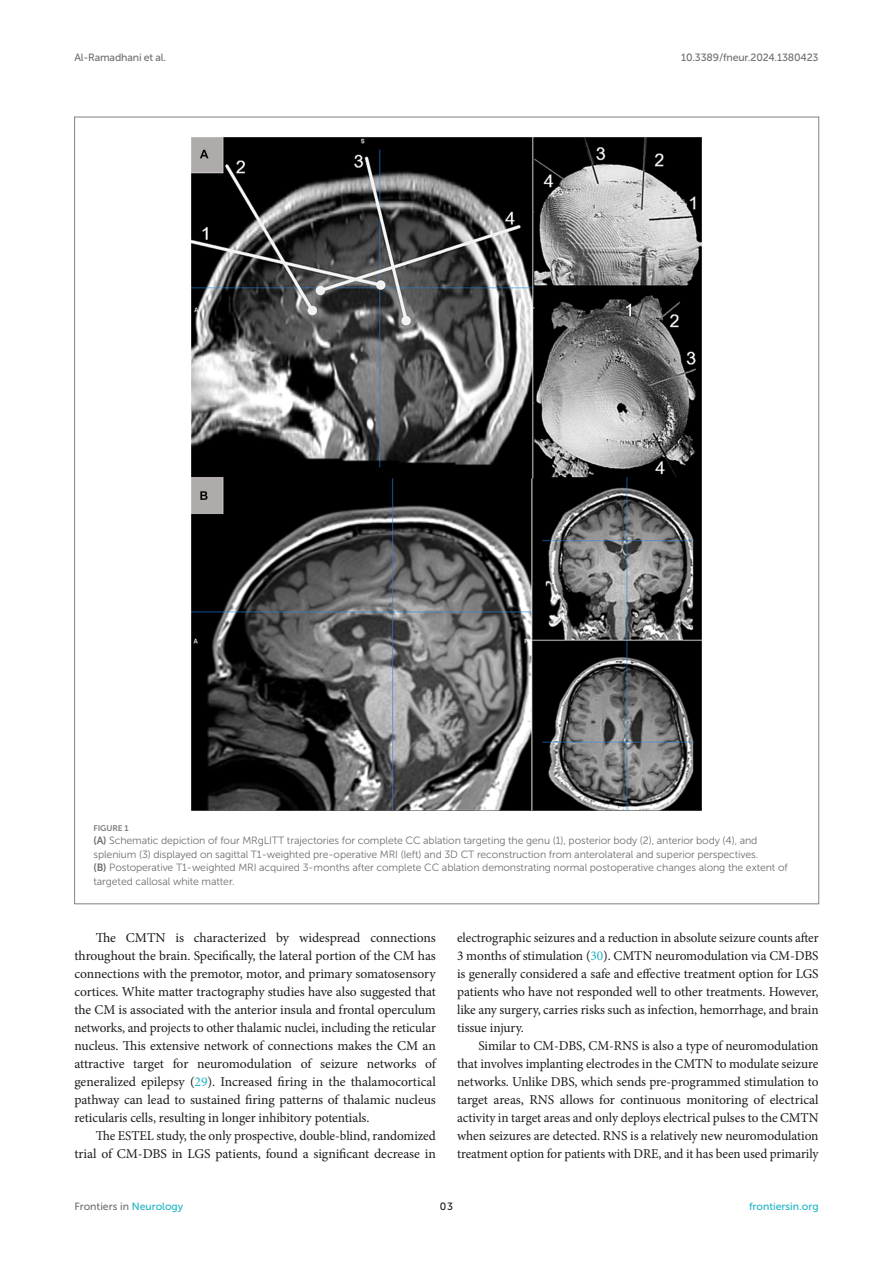
<style>
.page{position:relative;width:893px;height:1263px;background:#fff}
.page>*{position:absolute;margin:0;border:0;box-sizing:border-box;transform-origin:0 0}
.TEXT{font:13.5px/18px "Minion Pro";letter-spacing:-.005em;color:#1b1c1b;text-align:justify}
.FIG_LEG{font:10.5px/13.5px "Museo Sans 300";letter-spacing:-.01em;color:#706f70}
.t1{font:10.5px "Museo Sans 500";letter-spacing:-.015em;color:#706f70}
.t2{font:10.5px "Museo Sans 500";color:#1db5c3}
.t3{font:10.5px "Museo Sans 500";color:#1b1c1b}
.FIG_HD{font:8.25px "Museo Sans 700";letter-spacing:-.01em;color:#7e7f7f}
.s1{font-family:"Museo Sans 700"}
.s2{color:#1db5c3}
</style>
<div class="page">
<img style="left:191px;top:137px;width:511px;height:674px">
<p class="t1" style="left:74px;top:51px;width:93px">Al-Ramadhani et al.</p>
<p class="t1" style="left:681px;top:51px;width:139px">10.3389/fneur.2024.1380423</p>
<p class="FIG_HD" style="left:94px;top:823px;width:37px">FIGURE 1</p>
<p class="FIG_LEG" style="left:94px;top:834px;width:696px"><span class="s1">(A)</span> Schematic depiction of four MRgLITT trajectories for complete CC ablation targeting the genu (1), posterior body (2), anterior body (4), and splenium (3) displayed on sagittal T1-weighted pre-operative MRI (left) and 3D CT reconstruction from anterolateral and superior perspectives.<br><span class="s1">(B)</span> Postoperative T1-weighted MRI acquired 3-months after complete CC ablation demonstrating normal postoperative changes along the extent of targeted callosal white matter.</p>
<p class="TEXT" style="left:74px;top:929px;width:363px;text-indent:21px">The CMTN is characterized by widespread connections throughout the brain. Specifically, the lateral portion of the CM has connections with the premotor, motor, and primary somatosensory cortices. White matter tractography studies have also suggested that the CM is associated with the anterior insula and frontal operculum networks, and projects to other thalamic nuclei, including the reticular nucleus. This extensive network of connections makes the CM an attractive target for neuromodulation of seizure networks of generalized epilepsy (<span class="s2">29</span>). Increased firing in the thalamocortical pathway can lead to sustained firing patterns of thalamic nucleus reticularis cells, resulting in longer inhibitory potentials.</p>
<p class="TEXT" style="left:74px;top:1127px;width:363px;text-align:right">The ESTEL study, the only prospective, double-blind, randomized trial of CM-DBS in LGS patients, found a significant decrease in</p>
<p class="TEXT" style="left:457px;top:929px;width:363px">electrographic seizures and a reduction in absolute seizure counts after 3 months of stimulation (<span class="s2">30</span>). CMTN neuromodulation via CM-DBS is generally considered a safe and effective treatment option for LGS patients who have not responded well to other treatments. However, like any surgery, carries risks such as infection, hemorrhage, and brain tissue injury.</p>
<p class="TEXT" style="left:457px;top:1037px;width:363px;text-indent:21px">Similar to CM-DBS, CM-RNS is also a type of neuromodulation that involves implanting electrodes in the CMTN to modulate seizure networks. Unlike DBS, which sends pre-programmed stimulation to target areas, RNS allows for continuous monitoring of electrical activity in target areas and only deploys electrical pulses to the CMTN when seizures are detected. RNS is a relatively new neuromodulation treatment option for patients with DRE, and it has been used primarily</p>
<p class="t1" style="left:74px;top:1200px;width:110px">Frontiers in <span class="s2">Neurology</span></p>
<p class="t3" style="left:440px;top:1200px;width:15px">03</p>
<p class="t2" style="left:749px;top:1200px;width:71px">frontiersin.org</p>
</div>
